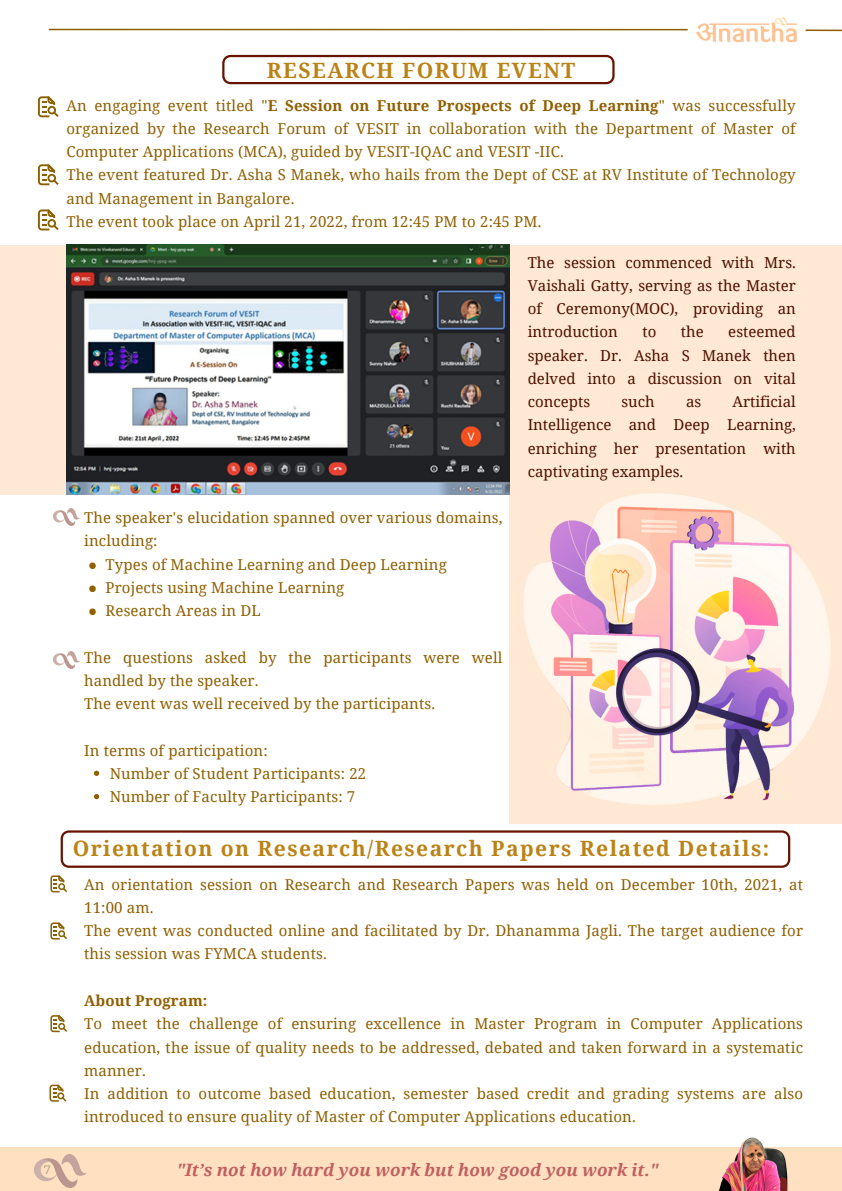
<style>
.page{position:relative;width:842px;height:1191px;background:#fff}
.page>*{position:absolute;margin:0;border:0;box-sizing:border-box;transform-origin:0 0}
.t1{font:700 21.1px "Noto Serif";letter-spacing:.07em;color:#bb8316}
.t2{font:italic 700 17px "Noto Serif";color:#c06060}
.t3{font:15px/23.2px "Noto Serif";letter-spacing:.01em;color:#8f5f00}
.t4{font:15px/23.2px "Noto Serif";color:#4d0f00;text-align:justify}
.t5{font:700 15px "Noto Serif";letter-spacing:.01em;color:#8f5f00}
.t6{font:12px "Montserrat";color:#a7997d}
.s1{font-weight:700}
</style>
<div class="page">
<img style="left:696px;top:18px;width:101px;height:25px">
<svg style="left:805px;top:29px;width:37px;height:3px"></svg>
<hr style="left:49px;top:29px;width:639px;height:1px;background:#8f5f00">
<div style="left:509px;top:487px;width:333px;height:337px;background:#ffe9d5"></div>
<div style="left:0;top:1147px;width:842px;height:43px;background:#ffe1c2"></div>
<img style="left:719px;top:1137px;width:69px;height:53px">
<img style="left:35px;top:1154px;width:51px;height:33px">
<svg style="left:222px;top:55px;width:392px;height:29px"></svg>
<div style="left:0;top:245px;width:842px;height:249px;background:#ffe9d5"></div>
<img style="left:66px;top:245px;width:443px;height:249px">
<img style="left:53px;top:508px;width:27px;height:17px">
<img style="left:53px;top:651px;width:27px;height:17px">
<svg style="left:61px;top:830px;width:729px;height:37px"></svg>
<img style="left:470px;top:442px;width:361px;height:363px">
<svg style="left:38px;top:96px;width:21px;height:21px"></svg>
<svg style="left:38px;top:164px;width:21px;height:21px"></svg>
<svg style="left:38px;top:209px;width:21px;height:21px"></svg>
<svg style="left:50px;top:875px;width:17px;height:17px"></svg>
<svg style="left:94px;top:770px;width:5px;height:5px"></svg>
<svg style="left:94px;top:794px;width:5px;height:5px"></svg>
<svg style="left:50px;top:922px;width:17px;height:17px"></svg>
<svg style="left:50px;top:1015px;width:17px;height:17px"></svg>
<svg style="left:50px;top:1084px;width:16px;height:17px"></svg>
<h1 class="t1" style="left:267px;top:55px;width:310px">RESEARCH FORUM EVENT</h1>
<p class="t3" style="left:66px;top:93px;width:731px">An engaging event titled "<span class="s1">E Session on Future Prospects of Deep Learning</span>" was successfully organized by the Research Forum of VESIT in collaboration with the Department of Master of Computer Applications (MCA), guided by VESIT-IQAC and VESIT -IIC.<br>The event featured Dr. Asha S Manek, who hails from the Dept of CSE at RV Institute of Technology and Management in Bangalore.<br>The event took place on April 21, 2022, from 12:45 PM to 2:45 PM.</p>
<p class="t4" style="left:528px;top:250px;width:270px">The session commenced with Mrs.<br>Vaishali Gatty, serving as the Master of Ceremony(MOC), providing an introduction</p>
<p class="t4" style="left:528px;top:320px;width:270px;text-indent:201px">esteemed speaker. Dr. Asha S Manek then delved into a discussion on vital concepts</p>
<p class="t4" style="left:642px;top:320px;width:15px">to</p>
<p class="t4" style="left:681px;top:320px;width:24px">the</p>
<p class="t4" style="left:528px;top:389px;width:270px;text-indent:205px">Artificial Intelligence and Deep Learning, enriching her presentation with captivating examples.</p>
<p class="t4" style="left:621px;top:389px;width:35px">such</p>
<p class="t4" style="left:686px;top:389px;width:17px">as</p>
<p class="t3" style="left:84px;top:505px;width:420px">The speaker's elucidation spanned over various domains, including:</p>
<p class="t3" style="left:88px;top:552px;width:360px">● Types of Machine Learning and Deep Learning</p>
<p class="t3" style="left:88px;top:575px;width:258px">● Projects using Machine Learning</p>
<p class="t3" style="left:88px;top:598px;width:174px">● Research Areas in DL</p>
<p class="t3" style="left:84px;top:645px;width:420px">The questions asked by the participants were well handled by the speaker.<br>The event was well received by the participants.</p>
<p class="t3" style="left:110px;top:738px;width:258px;text-indent:-26px">In terms of participation:<br>Number of Student Participants: 22<br>Number of Faculty Participants: 7</p>
<h1 class="t1" style="left:73px;top:833px;width:698px">Orientation on Research/Research Papers Related Details:</h1>
<p class="t3" style="left:84px;top:872px;width:720px">An orientation session on Research and Research Papers was held on December 10th, 2021, at 11:00 am.<br>The event was conducted online and facilitated by Dr. Dhanamma Jagli. The target audience for this session was FYMCA students.</p>
<p class="t5" style="left:84px;top:989px;width:125px">About Program:</p>
<p class="t3" style="left:84px;top:1011px;width:720px">To meet the challenge of ensuring excellence in Master Program in Computer Applications education, the issue of quality needs to be addressed, debated and taken forward in a systematic manner.<br>In addition to outcome based education, semester based credit and grading systems are also introduced to ensure quality of Master of Computer Applications education.</p>
<p class="t6" style="left:44px;top:1162px;width:9px">7</p>
<p class="t2" style="left:176px;top:1157px;width:484px">"It’s not how hard you work but how good you work it."</p>
</div>
